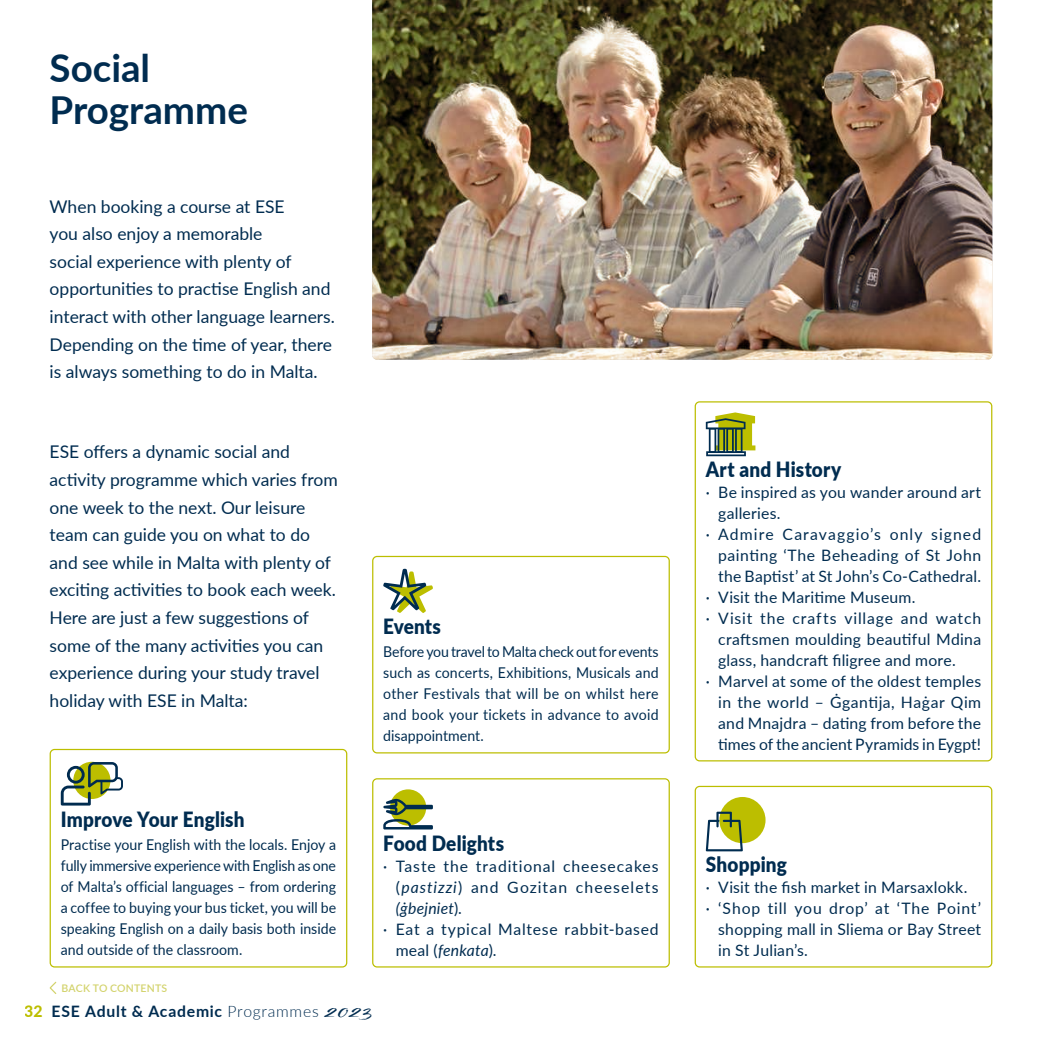
<style>
.page{position:relative;width:1042px;height:1042px;background:#fff}
.page>*{position:absolute;margin:0;border:0;box-sizing:border-box;transform-origin:0 0}
.t1{font:700 38.5px/42px "Lato";color:#002c50}
.t2{font:900 21px "Lato";letter-spacing:.01em;color:#002c50;scale:.9 1}
.t3{font:17.5px/27.7px "Lato";color:#002c50}
.t4{font:15.75px "Lato";letter-spacing:.02em;color:#002c50}
.t5{font:15.75px "Lato";letter-spacing:.07em;color:#002c50}
.t6{font:15.75px "Lato";color:#002c50}
.t7{font:700 15.75px "Lato";letter-spacing:.05em;color:#002c50}
.t8{font:15.75px "Lato";letter-spacing:.06em;color:#002c50}
.t9{font:15.75px "Lato";letter-spacing:.045em;color:#002c50}
.t10{font:15.75px "Lato";letter-spacing:.055em;color:#002c50}
.t11{font:15.75px "Lato";letter-spacing:.05em;color:#002c50}
.t12{font:italic 15.75px "Lato";letter-spacing:.015em;color:#002c50}
.t13{font:14.88px/21px "Lato";letter-spacing:.005em;color:#002c50;text-align:justify;scale:.95 1}
.t14{font:600 10.5px "Lato";letter-spacing:.02em;color:#d3d36d}
.s1{font-weight:800;color:#bcbe00}
.s2{font-weight:300}
.s3{font-family:"Timberline";font-weight:400}
.s4{font-style:italic}
.s5{font-style:normal}
</style>
<div class="page">
<svg style="left:61px;top:762px;width:62px;height:43px"></svg>
<div style="left:50px;top:749px;width:297px;height:218px;border:1px solid #bcbe00;border-radius:4px"></div>
<svg style="left:706px;top:412px;width:49px;height:44px"></svg>
<div style="left:694px;top:401px;width:298px;height:360px;border:1px solid #bcbe00;border-radius:4px"></div>
<div style="left:390px;top:789px;width:36px;height:36px;background:#bcbe00;border-radius:50%"></div>
<svg style="left:383px;top:799px;width:50px;height:30px"></svg>
<div style="left:372px;top:778px;width:298px;height:189px;border:1px solid #bcbe00;border-radius:4px"></div>
<div style="left:719px;top:797px;width:46px;height:46px;background:#bcbe00;border-radius:50%"></div>
<svg style="left:706px;top:811px;width:37px;height:40px"></svg>
<div style="left:694px;top:786px;width:298px;height:181px;border:1px solid #bcbe00;border-radius:4px"></div>
<svg style="left:383px;top:569px;width:50px;height:44px"></svg>
<div style="left:372px;top:556px;width:298px;height:197px;border:1px solid #bcbe00;border-radius:4px"></div>
<img style="left:372px;top:0;width:620px;height:360px">
<svg style="left:49px;top:981px;width:8px;height:13px"></svg>
<h1 class="t1" style="left:50px;top:45px;width:200px">Social<br>Programme</h1>
<p class="t3" style="left:50px;top:192px;width:287px">When booking a course at ESE<br>you also enjoy a memorable<br>social experience with plenty of opportunities to practise English and interact with other language learners.<br>Depending on the time of year, there is always something to do in Malta.</p>
<p class="t3" style="left:50px;top:437px;width:290px">ESE offers a dynamic social and activity programme which varies from one week to the next. Our leisure team can guide you on what to do and see while in Malta with plenty of exciting activities to book each week.<br>Here are just a few suggestions of some of the many activities you can experience during your study travel holiday with ESE in Malta:</p>
<p class="t2" style="left:383px;top:610px;width:66px">Events</p>
<p class="t13" style="left:383px;top:641px;width:291px">Before you travel to Malta check out for events such as concerts, Exhibitions, Musicals and other Festivals that will be on whilst here and book your tickets in advance to avoid disappointment.</p>
<p class="t2" style="left:61px;top:803px;width:206px">Improve Your English</p>
<p class="t13" style="left:61px;top:833px;width:291px">Practise your English with the locals. Enjoy a fully immersive experience with English as one of Malta’s official languages – from ordering a coffee to buying your bus ticket, you will be speaking English on a daily basis both inside and outside of the classroom.</p>
<p class="t14" style="left:62px;top:981px;width:107px">BACK TO CONTENTS</p>
<p class="t7" style="left:25px;top:1000px;width:349px"><span class="s1">32</span> ESE Adult &amp; Academic <span class="s2">Programmes</span> <span class="s3">2023</span></p>
<p class="t2" style="left:383px;top:827px;width:136px">Food Delights</p>
<p class="t8" style="left:383px;top:854px;width:277px">· Taste the traditional cheesecakes</p>
<p class="t5" style="left:396px;top:875px;width:264px">(<span class="s4">pastizzi</span>) and Gozitan cheeselets</p>
<p class="t12" style="left:396px;top:896px;width:68px">(ġbejniet<span class="s5">).</span></p>
<p class="t9" style="left:383px;top:917px;width:277px">· Eat a typical Maltese rabbit-based</p>
<p class="t4" style="left:396px;top:938px;width:102px">meal (<span class="s4">fenkata</span>).</p>
<p class="t2" style="left:706px;top:454px;width:152px">Art and History</p>
<p class="t4" style="left:706px;top:481px;width:277px">· Be inspired as you wander around art</p>
<p class="t4" style="left:718px;top:502px;width:64px">galleries.</p>
<p class="t5" style="left:706px;top:523px;width:277px">· Admire Caravaggio’s only signed</p>
<p class="t4" style="left:718px;top:544px;width:264px">painting ‘The Beheading of St John</p>
<p class="t4" style="left:718px;top:565px;width:264px">the Baptist’ at St John’s Co‑Cathedral.</p>
<p class="t4" style="left:706px;top:586px;width:211px">· Visit the Maritime Museum.</p>
<p class="t10" style="left:706px;top:607px;width:277px">· Visit the crafts village and watch</p>
<p class="t4" style="left:718px;top:628px;width:264px">craftsmen moulding beautiful Mdina</p>
<p class="t4" style="left:718px;top:649px;width:239px">glass, handcraft filigree and more.</p>
<p class="t4" style="left:706px;top:670px;width:277px">· Marvel at some of the oldest temples</p>
<p class="t4" style="left:718px;top:691px;width:264px">in the world – Ġgantija, Haġar Qim</p>
<p class="t4" style="left:718px;top:712px;width:264px">and Mnajdra – dating from before the</p>
<p class="t6" style="left:718px;top:733px;width:264px">times of the ancient Pyramids in Eygpt!</p>
<p class="t2" style="left:706px;top:849px;width:92px">Shopping</p>
<p class="t4" style="left:706px;top:876px;width:263px">· Visit the fish market in Marsaxlokk.</p>
<p class="t11" style="left:706px;top:897px;width:277px">· ‘Shop till you drop’ at ‘The Point’</p>
<p class="t4" style="left:718px;top:918px;width:264px">shopping mall in Sliema or Bay Street</p>
<p class="t4" style="left:718px;top:939px;width:91px">in St Julian’s.</p>
</div>
